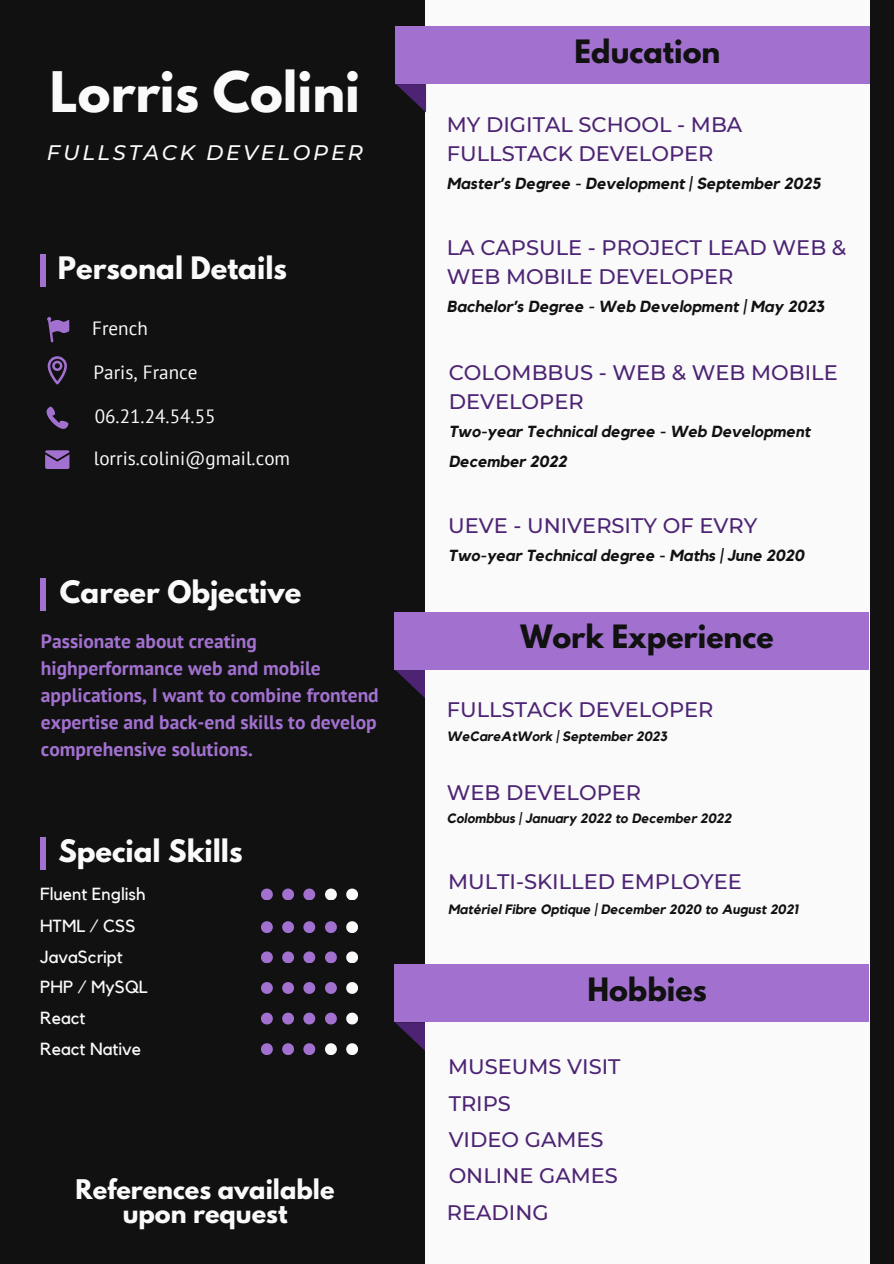
<style>
.page{position:relative;width:894px;height:1264px;background:#fff}
.page>*{position:absolute;margin:0;border:0;box-sizing:border-box;transform-origin:0 0}
.t1{font:700 49.5px "League Spartan";color:#fafafa}
.t2{font:700 28.5px "League Spartan";color:#111}
.t3{font:700 27.45px "League Spartan";color:#fafafa}
.t4{font:700 24px/23.7px "League Spartan";color:#fafafa;text-align:center}
.t5{font:500 21px/29.2px "Montserrat";color:#4d2474}
.t6{font:italic 500 21px "Montserrat";letter-spacing:.13em;color:#fafafa}
.t7{font:700 19.5px/27px "PT Sans";color:#a271d0}
.t8{font:19.2px "PT Sans";color:#fafafa}
.t9{font:17.55px "Kollektif";color:#fafafa}
.t10{font:italic 700 16.05px "Kollektif";color:#111}
.t11{font:italic 700 13.5px "Kollektif";color:#111}
</style>
<div class="page">
<div style="left:0;top:0;width:893px;height:1263px;background:#111"></div>
<div style="left:425px;top:0;width:443px;height:1263px;background:#fafafa"></div>
<svg style="left:395px;top:669px;width:30px;height:29px"></svg>
<div style="left:395px;top:612px;width:473px;height:57px;background:#a271d0"></div>
<svg style="left:396px;top:84px;width:30px;height:28px"></svg>
<div style="left:396px;top:26px;width:473px;height:58px;background:#a271d0"></div>
<div style="left:40px;top:254px;width:6px;height:33px;background:#a271d0"></div>
<svg style="left:46px;top:406px;width:23px;height:23px"></svg>
<svg style="left:45px;top:450px;width:24px;height:19px"></svg>
<svg style="left:48px;top:356px;width:19px;height:28px"></svg>
<svg style="left:47px;top:317px;width:22px;height:25px"></svg>
<div style="left:40px;top:578px;width:6px;height:33px;background:#a271d0"></div>
<div style="left:41px;top:837px;width:5px;height:33px;background:#a271d0"></div>
<svg style="left:261px;top:921px;width:12px;height:11px"></svg>
<svg style="left:282px;top:921px;width:12px;height:11px"></svg>
<svg style="left:303px;top:921px;width:12px;height:11px"></svg>
<svg style="left:325px;top:921px;width:12px;height:11px"></svg>
<svg style="left:346px;top:921px;width:12px;height:11px"></svg>
<svg style="left:261px;top:951px;width:12px;height:11px"></svg>
<svg style="left:282px;top:951px;width:12px;height:11px"></svg>
<svg style="left:303px;top:951px;width:12px;height:11px"></svg>
<svg style="left:325px;top:951px;width:12px;height:11px"></svg>
<svg style="left:346px;top:951px;width:12px;height:11px"></svg>
<svg style="left:261px;top:982px;width:12px;height:11px"></svg>
<svg style="left:282px;top:982px;width:12px;height:11px"></svg>
<svg style="left:303px;top:982px;width:12px;height:11px"></svg>
<svg style="left:325px;top:982px;width:12px;height:11px"></svg>
<svg style="left:346px;top:982px;width:12px;height:11px"></svg>
<svg style="left:261px;top:1012px;width:12px;height:12px"></svg>
<svg style="left:282px;top:1012px;width:12px;height:12px"></svg>
<svg style="left:303px;top:1012px;width:12px;height:12px"></svg>
<svg style="left:325px;top:1012px;width:12px;height:12px"></svg>
<svg style="left:346px;top:1012px;width:12px;height:12px"></svg>
<svg style="left:261px;top:1043px;width:12px;height:11px"></svg>
<svg style="left:282px;top:1043px;width:12px;height:11px"></svg>
<svg style="left:303px;top:1043px;width:12px;height:11px"></svg>
<svg style="left:325px;top:1043px;width:12px;height:11px"></svg>
<svg style="left:346px;top:1043px;width:12px;height:11px"></svg>
<svg style="left:261px;top:888px;width:12px;height:12px"></svg>
<svg style="left:282px;top:888px;width:12px;height:12px"></svg>
<svg style="left:303px;top:888px;width:12px;height:12px"></svg>
<svg style="left:325px;top:888px;width:12px;height:12px"></svg>
<svg style="left:346px;top:888px;width:12px;height:12px"></svg>
<svg style="left:395px;top:1022px;width:30px;height:28px"></svg>
<div style="left:395px;top:964px;width:473px;height:58px;background:#a271d0"></div>
<h4 class="t1" style="left:50px;top:67px;width:312px">Lorris Colini</h4>
<h4 class="t6" style="left:47px;top:140px;width:317px">FULLSTACK DEVELOPER</h4>
<h2 class="t3" style="left:58px;top:254px;width:230px">Personal Details</h2>
<p class="t8" style="left:92px;top:315px;width:57px">French</p>
<h6 class="t8" style="left:93px;top:359px;width:106px">Paris, France</h6>
<p class="t8" style="left:95px;top:403px;width:122px">06.21.24.54.55</p>
<p class="t8" style="left:94px;top:445px;width:198px">lorris.colini@gmail.com</p>
<h6 class="t3" style="left:60px;top:578px;width:243px">Career Objective</h6>
<p class="t7" style="left:41px;top:627px;width:339px">Passionate about creating highperformance web and mobile applications, I want to combine frontend expertise and back-end skills to develop comprehensive solutions.</p>
<p class="t3" style="left:58px;top:837px;width:186px">Special Skills</p>
<h2 class="t9" style="left:40px;top:885px;width:107px">Fluent English</h2>
<p class="t9" style="left:40px;top:918px;width:97px">HTML / CSS</p>
<h4 class="t9" style="left:40px;top:948px;width:84px">JavaScript</h4>
<p class="t9" style="left:40px;top:979px;width:109px">PHP / MySQL</p>
<h2 class="t9" style="left:40px;top:1009px;width:47px">React</h2>
<h5 class="t9" style="left:40px;top:1040px;width:102px">React Native</h5>
<p class="t4" style="left:76px;top:1180px;width:260px">References available upon request</p>
<h4 class="t2" style="left:574px;top:37px;width:147px">Education</h4>
<p class="t5" style="left:446px;top:110px;width:297px">MY DIGITAL SCHOOL - MBA<br>FULLSTACK DEVELOPER</p>
<p class="t10" style="left:446px;top:176px;width:375px">Master’s Degree - Development | September 2025</p>
<h4 class="t5" style="left:446px;top:233px;width:401px">LA CAPSULE - PROJECT LEAD WEB &amp;<br>WEB MOBILE DEVELOPER</h4>
<h4 class="t10" style="left:446px;top:299px;width:379px">Bachelor’s Degree - Web Development | May 2023</h4>
<h1 class="t5" style="left:448px;top:357px;width:390px">COLOMBBUS - WEB &amp; WEB MOBILE<br>DEVELOPER</h1>
<h4 class="t10" style="left:448px;top:424px;width:363px">Two-year Technical degree - Web Development</h4>
<p class="t10" style="left:448px;top:454px;width:120px">December 2022</p>
<h4 class="t5" style="left:448px;top:511px;width:310px">UEVE - UNIVERSITY OF EVRY</h4>
<h2 class="t10" style="left:448px;top:548px;width:357px">Two-year Technical degree - Maths | June 2020</h2>
<h4 class="t2" style="left:520px;top:622px;width:254px">Work Experience</h4>
<p class="t5" style="left:446px;top:695px;width:268px">FULLSTACK DEVELOPER</p>
<p class="t11" style="left:446px;top:729px;width:222px">WeCareAtWork | September 2023</p>
<h6 class="t5" style="left:446px;top:777px;width:196px">WEB DEVELOPER</h6>
<p class="t11" style="left:446px;top:812px;width:286px">Colombbus | January 2022 to December 2022</p>
<h6 class="t5" style="left:448px;top:866px;width:295px">MULTI-SKILLED EMPLOYEE</h6>
<h4 class="t11" style="left:448px;top:902px;width:352px">Matériel Fibre Optique | December 2020 to August 2021</h4>
<h4 class="t2" style="left:587px;top:975px;width:121px">Hobbies</h4>
<p class="t5" style="left:448px;top:1052px;width:174px">MUSEUMS VISIT</p>
<h4 class="t5" style="left:448px;top:1088px;width:64px">TRIPS</h4>
<p class="t5" style="left:448px;top:1124px;width:156px">VIDEO GAMES</p>
<h2 class="t5" style="left:448px;top:1161px;width:171px">ONLINE GAMES</h2>
<p class="t5" style="left:446px;top:1197px;width:103px">READING</p>
</div>
